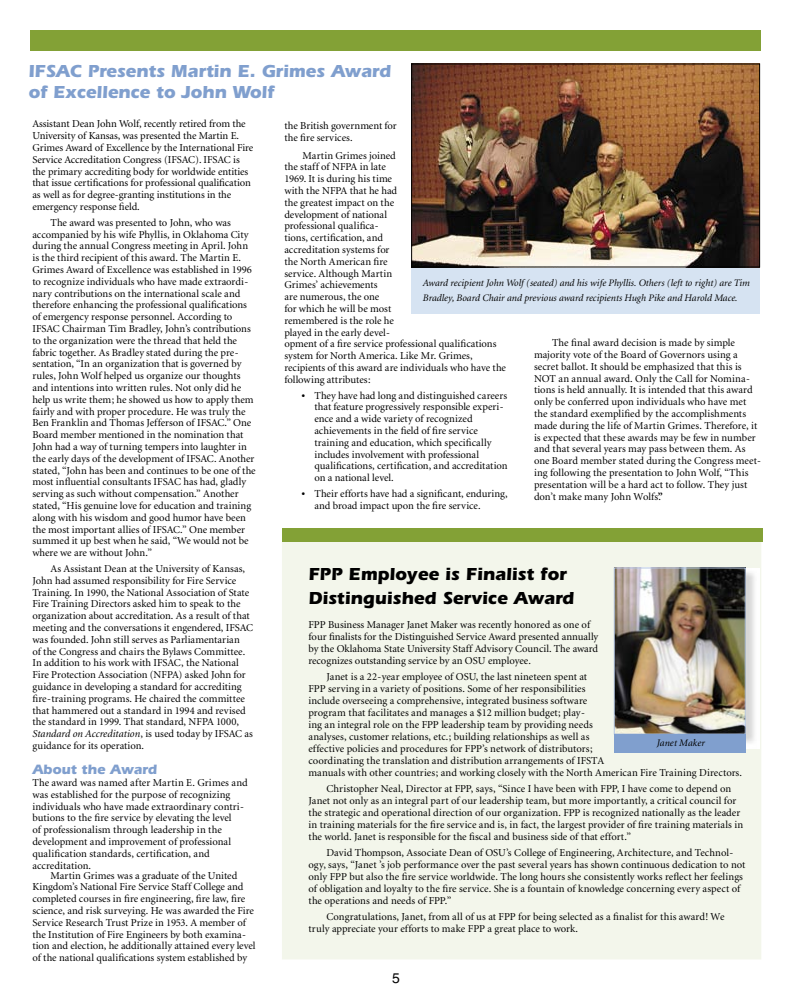
<style>
.page{position:relative;width:792px;height:1008px;background:#fff}
.page>*{position:absolute;margin:0;border:0;box-sizing:border-box;transform-origin:0 0}
.t1{font:700 18px/21px "Itc Eras";letter-spacing:-.005em;color:#809fce}
.t2{font:700 18px/24px "Itc Eras";color:#000}
.t3{font:700 14px "Itc Eras";color:#809fce}
.t4{font:14px "Helvetica";color:#000}
.t5{font:10.6px/11.8px "Minion";color:#000}
.t6{font:italic 10px/15px "Minion";color:#000}
.s1{font-style:italic}
.s2{font-size:13px}
.s3{font-weight:700}
</style>
<div class="page">
<div style="left:30px;top:30px;width:730px;height:21px;background:#83a136"></div>
<div style="left:282px;top:542px;width:479px;height:417px;background:#f3f6eb"></div>
<div style="left:411px;top:265px;width:349px;height:48px;background:#d6e3f2"></div>
<img style="left:412px;top:64px;width:347px;height:202px">
<hr style="left:411px;top:64px;width:1px;height:203px;background:#000">
<hr style="left:412px;top:266px;width:348px;height:1px;background:#000">
<hr style="left:759px;top:64px;width:1px;height:203px;background:#000">
<hr style="left:412px;top:63px;width:348px;height:1px;background:#000">
<img style="left:746px;top:568px;width:13px;height:180px">
<img style="left:615px;top:568px;width:130px;height:166px">
<hr style="left:614px;top:568px;width:1px;height:166px;background:#b3c5e2">
<hr style="left:745px;top:568px;width:1px;height:166px;background:#b3c5e2">
<hr style="left:614px;top:567px;width:131px;height:1px;background:#b3c5e2">
<div style="left:614px;top:734px;width:132px;height:19px;background:#809fce"></div>
<div style="left:282px;top:528px;width:480px;height:14px;background:#83a136"></div>
<h1 class="t1" style="left:28px;top:61px;width:364px">IFSAC Presents Martin E. Grimes Award of Excellence to John Wolf</h1>
<p class="t5" style="left:32px;top:119px;width:222px">Assistant Dean John Wolf, recently retired from the University of Kansas, was presented the Martin E.<br>Grimes Award of Excellence by the International Fire Service Accreditation Congress (IFSAC). IFSAC is the primary accrediting body for worldwide entities that issue certifications for professional qualification as well as for degree-granting institutions in the emergency response field.</p>
<p class="t5" style="left:32px;top:217px;width:225px;text-indent:18px">The award was presented to John, who was accompanied by his wife Phyllis, in Oklahoma City during the annual Congress meeting in April. John is the third recipient of this award. The Martin E.<br>Grimes Award of Excellence was established in 1996 to recognize individuals who have made extraordi&shy;nary contributions on the international scale and therefore enhancing the professional qualifications of emergency response personnel. According to IFSAC Chairman Tim Bradley, John’s contributions to the organization were the thread that held the fabric together. As Bradley stated during the pre&shy;sentation, “In an organization that is governed by rules, John Wolf helped us organize our thoughts and intentions into written rules. Not only did he help us write them; he showed us how to apply them fairly and with proper procedure. He was truly the Ben Franklin and Thomas Jefferson of IFSAC.” One Board member mentioned in the nomination that John had a way of turning tempers into laughter in the early days of the development of IFSAC. Another stated, “John has been and continues to be one of the most influential consultants IFSAC has had, gladly serving as such without compensation.” Another stated, “His genuine love for education and training along with his wisdom and good humor have been the most important allies of IFSAC.” One member summed it up best when he said, “We would not be where we are without John.”</p>
<p class="t5" style="left:32px;top:563px;width:222px;text-indent:18px">As Assistant Dean at the University of Kansas, John had assumed responsibility for Fire Service Training. In 1990, the National Association of State Fire Training Directors asked him to speak to the organization about accreditation. As a result of that meeting and the conversations it engendered, IFSAC was founded. John still serves as Parliamentarian<br>of the Congress and chairs the Bylaws Committee.<br>In addition to his work with IFSAC, the National Fire Protection Association (NFPA) asked John for guidance in developing a standard for accrediting fire-training programs. He chaired the committee that hammered out a standard in 1994 and revised the standard in 1999. That standard, NFPA 1000, <span class="s1">Standard on Accreditation</span>, is used today by IFSAC as guidance for its operation.</p>
<h2 class="t3" style="left:32px;top:761px;width:126px">About the Award</h2>
<p class="t5" style="left:32px;top:777px;width:217px">The award was named after Martin E. Grimes and was established for the purpose of recognizing individuals who have made extraordinary contri&shy;butions to the fire service by elevating the level<br>of professionalism through leadership in the development and improvement of professional qualification standards, certification, and accreditation.</p>
<p class="t5" style="left:32px;top:870px;width:225px;text-indent:18px">Martin Grimes was a graduate of the United Kingdom’s National Fire Service Staff College and completed courses in fire engineering, fire law, fire science, and risk surveying. He was awarded the Fire Service Research Trust Prize in 1953. A member of the Institution of Fire Engineers by both examina&shy;tion and election, he additionally attained every level of the national qualifications system established by</p>
<p class="t5" style="left:284px;top:120px;width:114px">the British government for the fire services.</p>
<p class="t5" style="left:284px;top:150px;width:223px;text-indent:18px">Martin Grimes joined<br>the staff of NFPA in late<br>1969. It is during his time<br>with the NFPA that he had<br>the greatest impact on the<br>development of national<br>professional qualifica-<br>tions, certification, and<br>accreditation systems for<br>the North American fire<br>service. Although Martin<br>Grimes’ achievements<br>are numerous, the one<br>for which he will be most<br>remembered is the role he<br>played in the early devel-<br>opment of a fire service professional qualifications system for North America. Like Mr. Grimes, recipients of this award are individuals who have the following attributes:</p>
<p class="t5" style="left:314px;top:390px;width:195px;text-indent:-13px"><span class="s2">•</span> They have had long and distinguished careers that feature progressively responsible experi&shy;ence and a wide variety of recognized achievements in the field of fire service training and education, which specifically includes involvement with professional qualifications, certification, and accreditation on a national level.</p>
<p class="t5" style="left:314px;top:488px;width:195px;text-indent:-13px"><span class="s2">•</span> Their efforts have had a significant, enduring, and broad impact upon the fire service.</p>
<p class="t6" style="left:423px;top:275px;width:329px">Award recipient John Wolf (seated) and his wife Phyllis. Others (left to right) are Tim<br>Bradley, Board Chair and previous award recipients Hugh Pike and Harold Mace.</p>
<p class="t5" style="left:534px;top:337px;width:228px;text-indent:18px">The final award decision is made by simple majority vote of the Board of Governors using a secret ballot. It should be emphasized that this is NOT an annual award. Only the Call for Nomina&shy;tions is held annually. It is intended that this award only be conferred upon individuals who have met the standard exemplified by the accomplishments made during the life of Martin Grimes. Therefore, it is expected that these awards may be few in number and that several years may pass between them. As one Board member stated during the Congress meet&shy;ing following the presentation to John Wolf, “This presentation will be a hard act to follow. They just don’t make many John Wolfs.<span class="s3">”</span></p>
<h1 class="t2" style="left:308px;top:562px;width:267px">FPP Employee is Finalist for<br>Distinguished Service Award</h1>
<p class="t5" style="left:308px;top:619px;width:291px">FPP Business Manager Janet Maker was recently honored as one of four finalists for the Distinguished Service Award presented annually by the Oklahoma State University Staff Advisory Council. The award recognizes outstanding service by an OSU employee.</p>
<p class="t5" style="left:308px;top:671px;width:435px;text-indent:18px">Janet is a 22-year employee of OSU, the last nineteen spent at<br>FPP serving in a variety of positions. Some of her responsibilities<br>include overseeing a comprehensive, integrated business software<br>program that facilitates and manages a $12 million budget; play-<br>ing an integral role on the FPP leadership team by providing needs<br>analyses, customer relations, etc.; building relationships as well as<br>effective policies and procedures for FPP’s network of distributors;<br>coordinating the translation and distribution arrangements of IFSTA<br>manuals with other countries; and working closely with the North American Fire Training Directors.</p>
<p class="t5" style="left:308px;top:783px;width:436px;text-indent:18px">Christopher Neal, Director at FPP, says, “Since I have been with FPP, I have come to depend on Janet not only as an integral part of our leadership team, but more importantly, a critical council for the strategic and operational direction of our organization. FPP is recognized nationally as the leader in training materials for the fire service and is, in fact, the largest provider of fire training materials in the world. Janet is responsible for the fiscal and business side of that effort.”</p>
<p class="t5" style="left:308px;top:847px;width:438px;text-indent:18px">David Thompson, Associate Dean of OSU’s College of Engineering, Architecture, and Technol&shy;ogy, says, “Janet ’s job performance over the past several years has shown continuous dedication to not only FPP but also the fire service worldwide. The long hours she consistently works reflect her feelings of obligation and loyalty to the fire service. She is a fountain of knowledge concerning every aspect of the operations and needs of FPP.”</p>
<p class="t5" style="left:308px;top:911px;width:418px;text-indent:18px">Congratulations, Janet, from all of us at FPP for being selected as a finalist for this award! We truly appreciate your efforts to make FPP a great place to work.</p>
<p class="t6" style="left:657px;top:735px;width:50px">Janet Maker</p>
<h2 class="t4" style="left:392px;top:970px;width:9px">5</h2>
</div>
